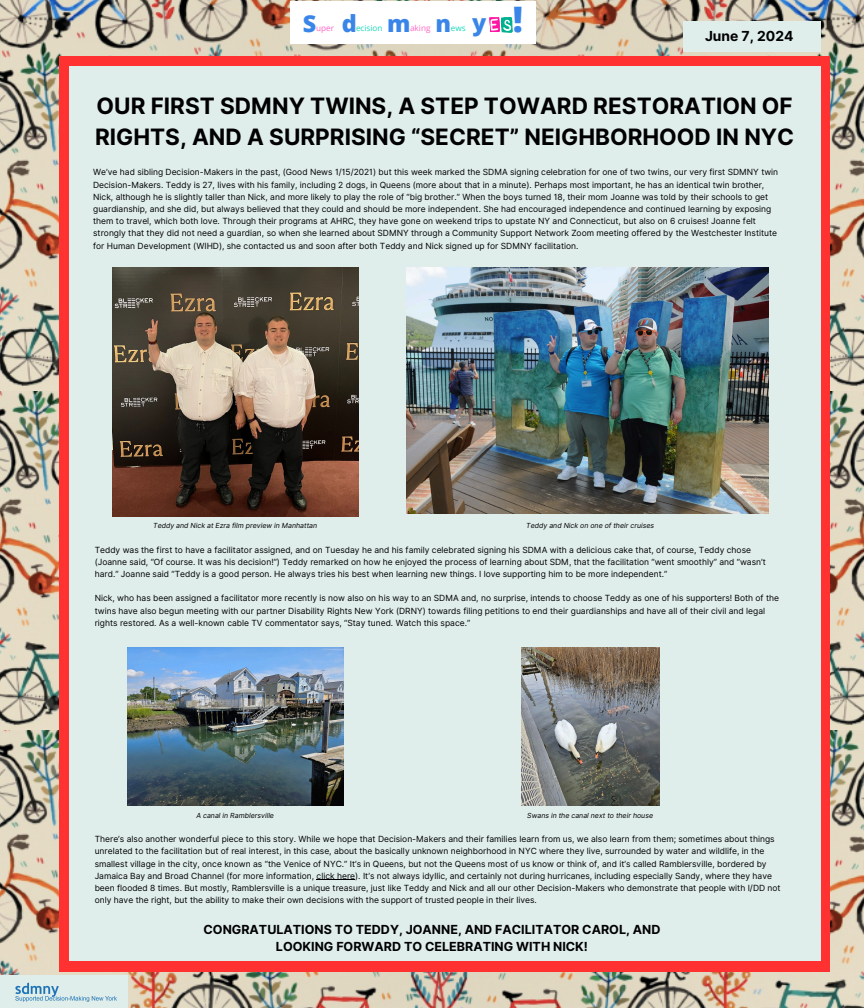
<style>
.page{position:relative;width:864px;height:1008px;background:#fff}
.page>*{position:absolute;margin:0;border:0;box-sizing:border-box;transform-origin:0 0}
.t1{font:800 23.4px "Open Sans";color:#3a85e8}
.t2{font:700 22.55px/31.5px "Inter";color:#000}
.t3{font:700 13.85px "Inter";color:#000}
.t4{font:700 12.5px/17.4px "Inter";color:#000;text-align:center}
.t5{font:8.47px/12.2px "Inter";color:#000}
.t6{font:8.2px "Open Sans";color:#1bd8bc}
.t7{font:8.2px "Open Sans";color:#ff66c4}
.t8{font:italic 6.97px "Inter";color:#000}
.s1{font-size:35.17px}
</style>
<div class="page">
<img style="left:0;top:730px;width:439px;height:278px">
<img style="left:0;top:391px;width:59px;height:339px">
<img style="left:439px;top:730px;width:425px;height:278px">
<img style="left:830px;top:391px;width:34px;height:339px">
<img style="left:0;top:0;width:864px;height:391px">
<div style="left:683px;top:21px;width:137px;height:30px;background:#dfedeb"></div>
<div style="left:0;top:975px;width:127px;height:33px;background:#dfedeb"></div>
<img style="left:16px;top:982px;width:101px;height:20px">
<div style="left:59px;top:56px;width:771px;height:915px;background:#ff3131"></div>
<div style="left:69px;top:67px;width:752px;height:894px;background:#dfedeb"></div>
<div style="left:290px;top:1px;width:245px;height:43px;background:#fff"></div>
<img style="left:490px;top:18px;width:23px;height:15px">
<svg style="left:478px;top:17px;width:12px;height:10px"></svg>
<img style="left:112px;top:267px;width:246px;height:250px">
<img style="left:406px;top:267px;width:362px;height:247px">
<img style="left:127px;top:648px;width:216px;height:157px">
<img style="left:521px;top:648px;width:138px;height:157px">
<hr style="left:317px;top:879px;width:38px;height:1px;background:#000">
<h4 class="t1" style="left:303px;top:7px;width:15px">S</h4>
<h4 class="t7" style="left:316px;top:22px;width:19px">uper</h4>
<h1 class="t1" style="left:472px;top:6px;width:53px">y <span class="s1">!</span></h1>
<p class="t1" style="left:342px;top:7px;width:17px">d</p>
<p class="t6" style="left:356px;top:22px;width:28px">ecision</p>
<p class="t1" style="left:387px;top:7px;width:25px">m</p>
<p class="t7" style="left:410px;top:22px;width:22px">aking</p>
<h3 class="t1" style="left:436px;top:7px;width:17px">n</h3>
<p class="t6" style="left:451px;top:22px;width:16px">ews</p>
<h2 class="t3" style="left:705px;top:28px;width:90px">June 7, 2024</h2>
<p class="t2" style="left:95px;top:90px;width:701px">OUR FIRST SDMNY TWINS, A STEP TOWARD RESTORATION OF<br>RIGHTS, AND A SURPRISING “SECRET” NEIGHBORHOOD IN NYC</p>
<h4 class="t5" style="left:93px;top:166px;width:687px">We’ve had sibling Decision-Makers in the past, (Good News 1/15/2021) but this week marked the SDMA signing celebration for one of two twins, our very first SDMNY twin Decision-Makers. Teddy is 27, lives with his family, including 2 dogs, in Queens (more about that in a minute). Perhaps most important, he has an identical twin brother, Nick, although he is slightly taller than Nick, and more likely to play the role of “big brother.” When the boys turned 18, their mom Joanne was told by their schools to get guardianship, and she did, but always believed that they could and should be more independent. She had encouraged independence and continued learning by exposing them to travel, which both love. Through their programs at AHRC, they have gone on weekend trips to upstate NY and Connecticut, but also on 6 cruises! Joanne felt strongly that they did not need a guardian, so when she learned about SDMNY through a Community Support Network Zoom meeting offered by the Westchester Institute for Human Development (WIHD), she contacted us and soon after both Teddy and Nick signed up for SDMNY facilitation.</h4>
<p class="t8" style="left:153px;top:521px;width:166px">Teddy and Nick at Ezra film preview in Manhattan</p>
<p class="t5" style="left:95px;top:544px;width:673px">Teddy was the first to have a facilitator assigned, and on Tuesday he and his family celebrated signing his SDMA with a delicious cake that, of course, Teddy chose (Joanne said, “Of course. It was his decision!”) Teddy remarked on how he enjoyed the process of learning about SDM, that the facilitation “went smoothly” and “wasn’t hard.” Joanne said “Teddy is a good person. He always tries his best when learning new things. I love supporting him to be more independent.”</p>
<p class="t5" style="left:95px;top:592px;width:686px">Nick, who has been assigned a facilitator more recently is now also on his way to an SDMA and, no surprise, intends to choose Teddy as one of his supporters! Both of the twins have also begun meeting with our partner Disability Rights New York (DRNY) towards filing petitions to end their guardianships and have all of their civil and legal rights restored. As a well-known cable TV commentator says, “Stay tuned. Watch this space.”</p>
<p class="t8" style="left:526px;top:521px;width:129px">Teddy and Nick on one of their cruises</p>
<p class="t8" style="left:196px;top:811px;width:79px">A canal in Ramblersville</p>
<p class="t8" style="left:527px;top:811px;width:127px">Swans in the canal next to their house</p>
<p class="t5" style="left:95px;top:833px;width:687px">There’s also another wonderful piece to this story. While we hope that Decision-Makers and their families learn from us, we also learn from them; sometimes about things unrelated to the facilitation but of real interest, in this case, about the basically unknown neighborhood in NYC where they live, surrounded by water and wildlife, in the smallest village in the city, once known as “the Venice of NYC.” It’s in Queens, but not the Queens most of us know or think of, and it’s called Ramblersville, bordered by Jamaica Bay and Broad Channel (for more information, click here). It’s not always idyllic, and certainly not during hurricanes, including especially Sandy, where they have been flooded 8 times. But mostly, Ramblersville is a unique treasure, just like Teddy and Nick and all our other Decision-Makers who demonstrate that people with I/DD not only have the right, but the ability to make their own decisions with the support of trusted people in their lives.</p>
<p class="t4" style="left:204px;top:921px;width:458px">CONGRATULATIONS TO TEDDY, JOANNE, AND FACILITATOR CAROL, AND<br>LOOKING FORWARD TO CELEBRATING WITH NICK!</p>
</div>
